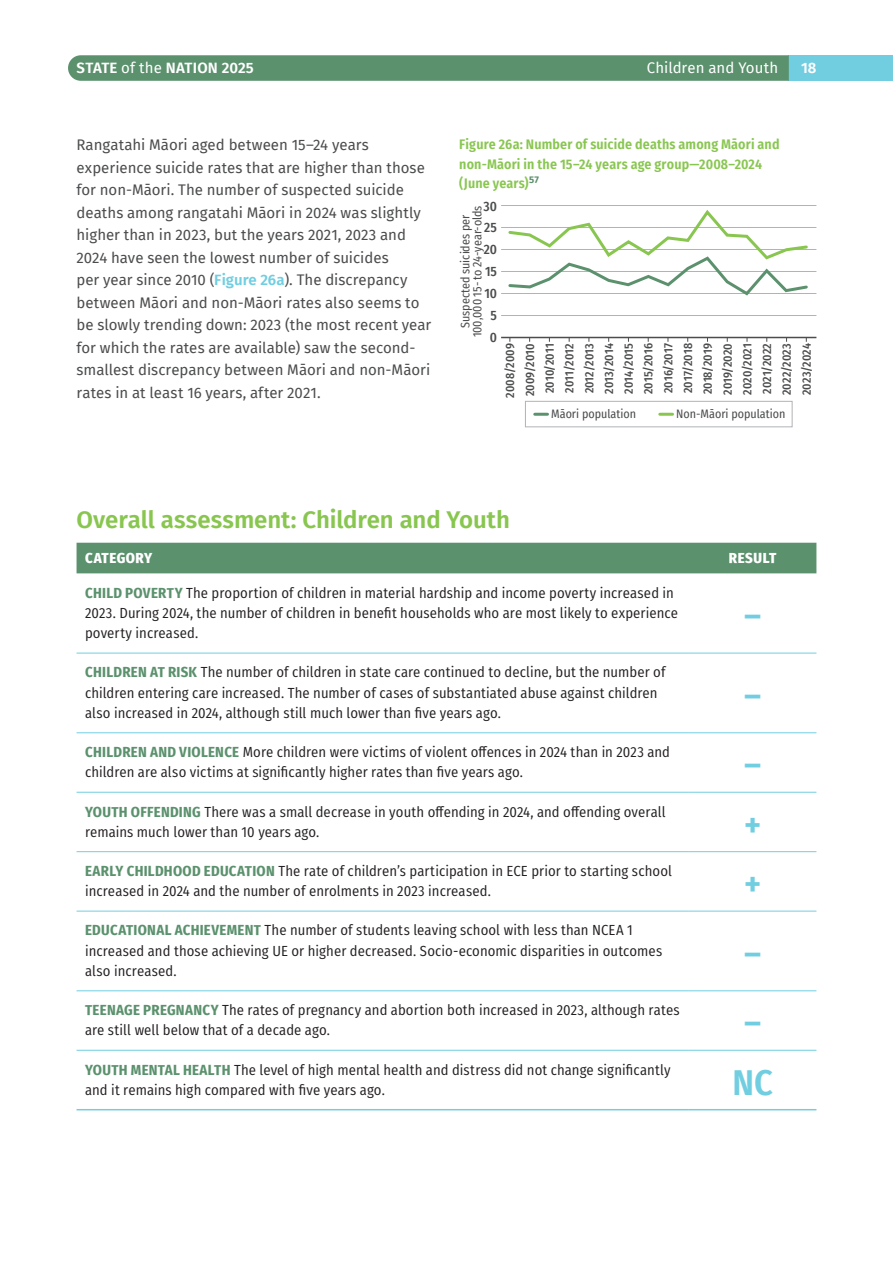
<style>
.page{position:relative;width:893px;height:1263px;background:#fff}
.page>*{position:absolute;margin:0;border:0;box-sizing:border-box;transform-origin:0 0}
.ASSESSMENT_Result_Large{font:600 36px "Fira Sans Condensed";color:#71cee1}
.Header_L2{font:600 24px "Fira Sans";letter-spacing:-.005em;color:#89c650}
.BODY_COPY{font:15px/22.5px "Fira Sans";color:#4b4c4d}
.t1{font:600 15px "Fira Sans";letter-spacing:.015em;color:#fff}
.t2{font:15px "Fira Sans";color:#fff}
.ASSESSMENT_Body{font:14.7px/20.2px "Fira Sans Condensed";letter-spacing:.005em;color:#231f20}
.ASSESSMENT_Header{font:800 14.7px "Fira Sans Condensed";letter-spacing:.035em;color:#fff}
.Figure_Table_Title{font:600 13.8px/19.5px "Fira Sans Condensed";letter-spacing:.01em;color:#89c650}
.t3{font:500 13.5px "Fira Sans Condensed";letter-spacing:-.005em;color:#4b4c4d}
.t4{font:500 12px/19.8px "Fira Sans Condensed";letter-spacing:.005em;color:#4b4c4d;text-align:justify}
.t5{font:12px/12px "Fira Sans Condensed";color:#4b4c4d;text-align:center}
.s1{font-weight:400}
.s2{font-weight:600;color:#71cee1}
.s3{font-weight:700;color:#5b916d}
</style>
<div class="page">
<div style="left:789px;top:55px;width:104px;height:26px;background:#71cee1"></div>
<svg style="left:68px;top:55px;width:721px;height:26px;background:#5e9370"></svg>
<div style="left:77px;top:543px;width:739px;height:30px;background:#5b916d"></div>
<hr style="left:77px;top:653px;width:612px;height:1px;background:#71cee1">
<hr style="left:689px;top:653px;width:127px;height:1px;background:#71cee1">
<hr style="left:77px;top:732px;width:612px;height:1px;background:#71cee1">
<hr style="left:689px;top:732px;width:127px;height:1px;background:#71cee1">
<hr style="left:77px;top:792px;width:612px;height:1px;background:#71cee1">
<hr style="left:689px;top:792px;width:127px;height:1px;background:#71cee1">
<hr style="left:77px;top:851px;width:612px;height:1px;background:#71cee1">
<hr style="left:689px;top:851px;width:127px;height:1px;background:#71cee1">
<hr style="left:77px;top:911px;width:612px;height:1px;background:#71cee1">
<hr style="left:689px;top:911px;width:127px;height:1px;background:#71cee1">
<hr style="left:77px;top:990px;width:612px;height:1px;background:#71cee1">
<hr style="left:689px;top:990px;width:127px;height:1px;background:#71cee1">
<hr style="left:77px;top:1050px;width:612px;height:1px;background:#71cee1">
<hr style="left:689px;top:1050px;width:127px;height:1px;background:#71cee1">
<hr style="left:77px;top:1109px;width:612px;height:1px;background:#71cee1">
<hr style="left:689px;top:1109px;width:127px;height:1px;background:#71cee1">
<hr style="left:501px;top:249px;width:315px;height:1px;background:#b2b3b7">
<hr style="left:501px;top:293px;width:315px;height:1px;background:#b2b3b7">
<hr style="left:501px;top:227px;width:315px;height:1px;background:#b2b3b7">
<hr style="left:501px;top:205px;width:315px;height:1px;background:#b2b3b7">
<hr style="left:501px;top:271px;width:315px;height:1px;background:#b2b3b7">
<hr style="left:501px;top:315px;width:315px;height:1px;background:#b2b3b7">
<div style="left:525px;top:401px;width:267px;height:26px;border:1px solid #b2b3b7"></div>
<svg style="left:535px;top:413px;width:12px;height:3px"></svg>
<svg style="left:660px;top:413px;width:13px;height:3px"></svg>
<hr style="left:501px;top:337px;width:315px;height:1px;background:#4b4c4d">
<svg style="left:508px;top:210px;width:300px;height:86px"></svg>
<p class="t1" style="left:77px;top:55px;width:179px">STATE <span class="s1">of the</span> NATION 2025</p>
<p class="t2" style="left:647px;top:56px;width:133px">Children and Youth</p>
<p class="t1" style="left:801px;top:55px;width:17px">18</p>
<p class="BODY_COPY" style="left:77px;top:133px;width:356px">Rangatahi Māori aged between 15–24 years experience suicide rates that are higher than those for non-Māori. The number of suspected suicide deaths among rangatahi Māori in 2024 was slightly higher than in 2023, but the years 2021, 2023 and 2024 have seen the lowest number of suicides<br>per year since 2010 (<span class="s2">Figure 26a</span>). The discrepancy between Māori and non-Māori rates also seems to be slowly trending down: 2023 (the most recent year for which the rates are available) saw the second&shy;smallest discrepancy between Māori and non-Māori rates in at least 16 years, after 2021.</p>
<p class="Figure_Table_Title" style="left:459px;top:134px;width:322px">Figure 26a: Number of suicide deaths among Māori and non-Māori in the 15–24 years age group—2008–2024 (June years)<sup>57</sup></p>
<p class="t3" style="left:484px;top:195px;width:15px">30</p>
<p class="t3" style="left:484px;top:239px;width:15px">20</p>
<p class="t3" style="left:484px;top:283px;width:14px">10</p>
<p class="t3" style="left:490px;top:326px;width:9px">0</p>
<p class="t5" style="left:459px;top:337px;width:134px;rotate:-90deg">Suspected suicides per<br>100,000 15- to 24-year-olds</p>
<p class="t3" style="left:484px;top:217px;width:14px">25</p>
<p class="t3" style="left:485px;top:261px;width:13px">15</p>
<p class="t3" style="left:491px;top:305px;width:8px">5</p>
<p class="t4" style="left:500px;top:398px;width:56px;rotate:-90deg">2008/2009<br>2009/2010<br>2010/2011<br>2011/2012<br>2012/2013<br>2013/2014<br>2014/2015<br>2015/2016<br>2016/2017<br>2017/2018<br>2018/2019<br>2019/2020<br>2020/2021<br>2021/2022<br>2022/2023<br>2023/2024</p>
<p class="t5" style="left:551px;top:408px;width:86px">Māori population</p>
<p class="t5" style="left:676px;top:408px;width:111px">Non-Māori population</p>
<p class="Header_L2" style="left:77px;top:500px;width:435px">Overall assessment: Children and Youth</p>
<p class="ASSESSMENT_Header" style="left:85px;top:545px;width:69px">CATEGORY</p>
<p class="ASSESSMENT_Header" style="left:729px;top:545px;width:49px">RESULT</p>
<p class="ASSESSMENT_Body" style="left:85px;top:582px;width:594px"><span class="s3">CHILD POVERTY</span> The proportion of children in material hardship and income poverty increased in<br>2023. During 2024, the number of children in benefit households who are most likely to experience poverty increased.</p>
<p class="ASSESSMENT_Result_Large" style="left:744px;top:586px;width:19px">–</p>
<p class="ASSESSMENT_Body" style="left:85px;top:662px;width:582px"><span class="s3">CHILDREN AT RISK</span> The number of children in state care continued to decline, but the number of children entering care increased. The number of cases of substantiated abuse against children also increased in 2024, although still much lower than five years ago.</p>
<p class="ASSESSMENT_Body" style="left:85px;top:741px;width:587px"><span class="s3">CHILDREN AND VIOLENCE</span> More children were victims of violent offences in 2024 than in 2023 and children are also victims at significantly higher rates than five years ago.</p>
<p class="ASSESSMENT_Body" style="left:85px;top:801px;width:582px"><span class="s3">YOUTH OFFENDING</span> There was a small decrease in youth offending in 2024, and offending overall remains much lower than 10 years ago.</p>
<p class="ASSESSMENT_Body" style="left:85px;top:860px;width:588px"><span class="s3">EARLY CHILDHOOD EDUCATION</span> The rate of children’s participation in ECE prior to starting school increased in 2024 and the number of enrolments in 2023 increased.</p>
<p class="ASSESSMENT_Body" style="left:85px;top:920px;width:579px"><span class="s3">EDUCATIONAL ACHIEVEMENT</span> The number of students leaving school with less than NCEA 1 increased and those achieving UE or higher decreased. Socio-economic disparities in outcomes also increased.</p>
<p class="ASSESSMENT_Body" style="left:85px;top:999px;width:596px"><span class="s3">TEENAGE PREGNANCY</span> The rates of pregnancy and abortion both increased in 2023, although rates are still well below that of a decade ago.</p>
<p class="ASSESSMENT_Result_Large" style="left:744px;top:666px;width:19px">–</p>
<p class="ASSESSMENT_Result_Large" style="left:744px;top:735px;width:19px">–</p>
<p class="ASSESSMENT_Result_Large" style="left:744px;top:795px;width:19px">+</p>
<p class="ASSESSMENT_Result_Large" style="left:744px;top:854px;width:19px">+</p>
<p class="ASSESSMENT_Result_Large" style="left:744px;top:924px;width:19px">–</p>
<p class="ASSESSMENT_Result_Large" style="left:744px;top:993px;width:19px">–</p>
<p class="ASSESSMENT_Body" style="left:85px;top:1059px;width:587px"><span class="s3">YOUTH MENTAL HEALTH</span> The level of high mental health and distress did not change significantly and it remains high compared with five years ago.</p>
<p class="ASSESSMENT_Result_Large" style="left:732px;top:1053px;width:42px">NC</p>
</div>
